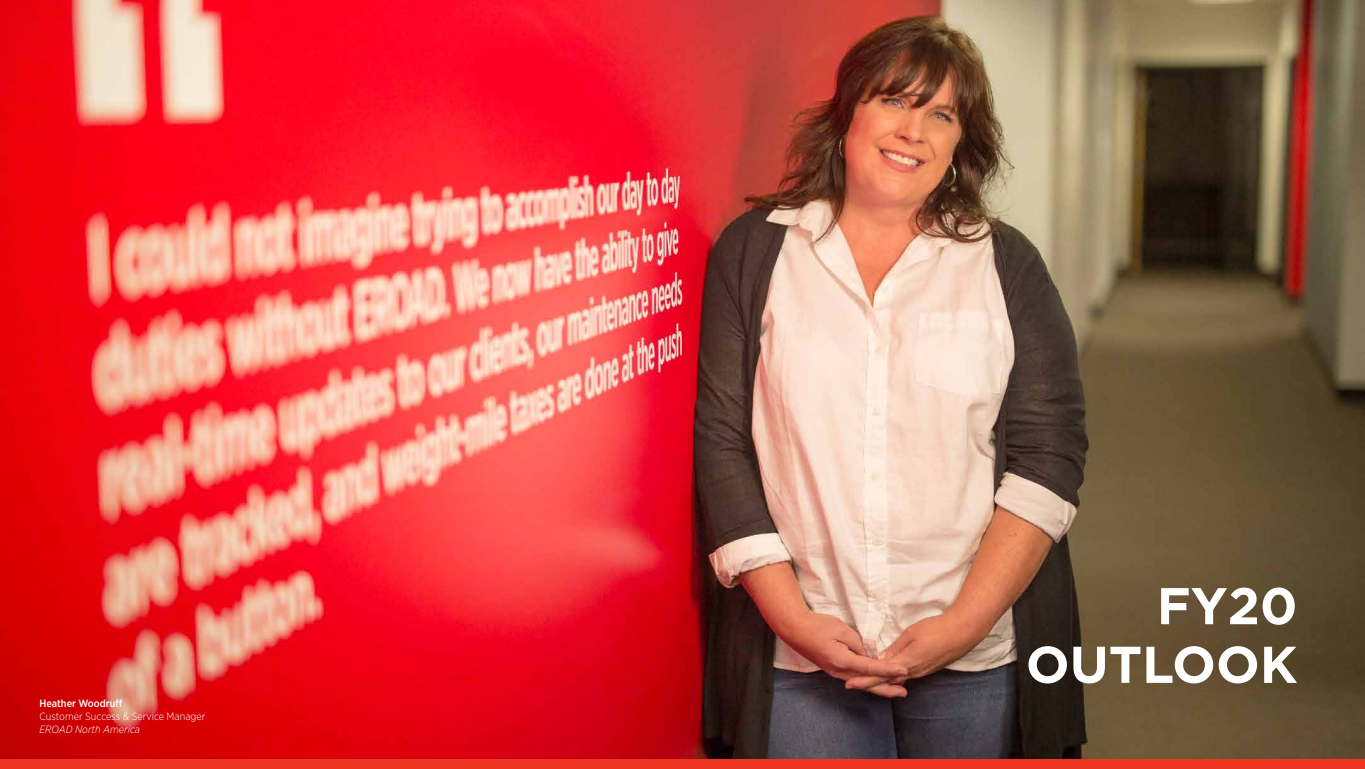
<style>
.page{position:relative;width:1365px;height:769px;background:#fff}
.page>*{position:absolute;margin:0;border:0;box-sizing:border-box;transform-origin:0 0}
.t1{font:700 51.62px/58.6px "Gotham";color:#fff;text-align:right}
.t2{font:300 10.5px "Gotham Narrow";color:#fff}
.t3{font:italic 300 10.5px "Gotham Narrow";color:#fff}
.t4{font:500 10.5px "Gotham Narrow";color:#fff}
</style>
<div class="page">
<img style="left:0;top:0;width:1364px;height:759px">
<div style="left:0;top:759px;width:1364px;height:10px;background:#ee3524"></div>
<p class="t4" style="left:39px;top:696px;width:84px">Heather Woodruff</p>
<p class="t2" style="left:39px;top:710px;width:167px">Customer Success &amp; Service Manager</p>
<p class="t3" style="left:39px;top:723px;width:102px">EROAD North America</p>
<h1 class="t1" style="left:1025px;top:576px;width:273px">FY20<br>OUTLOOK</h1>
</div>
